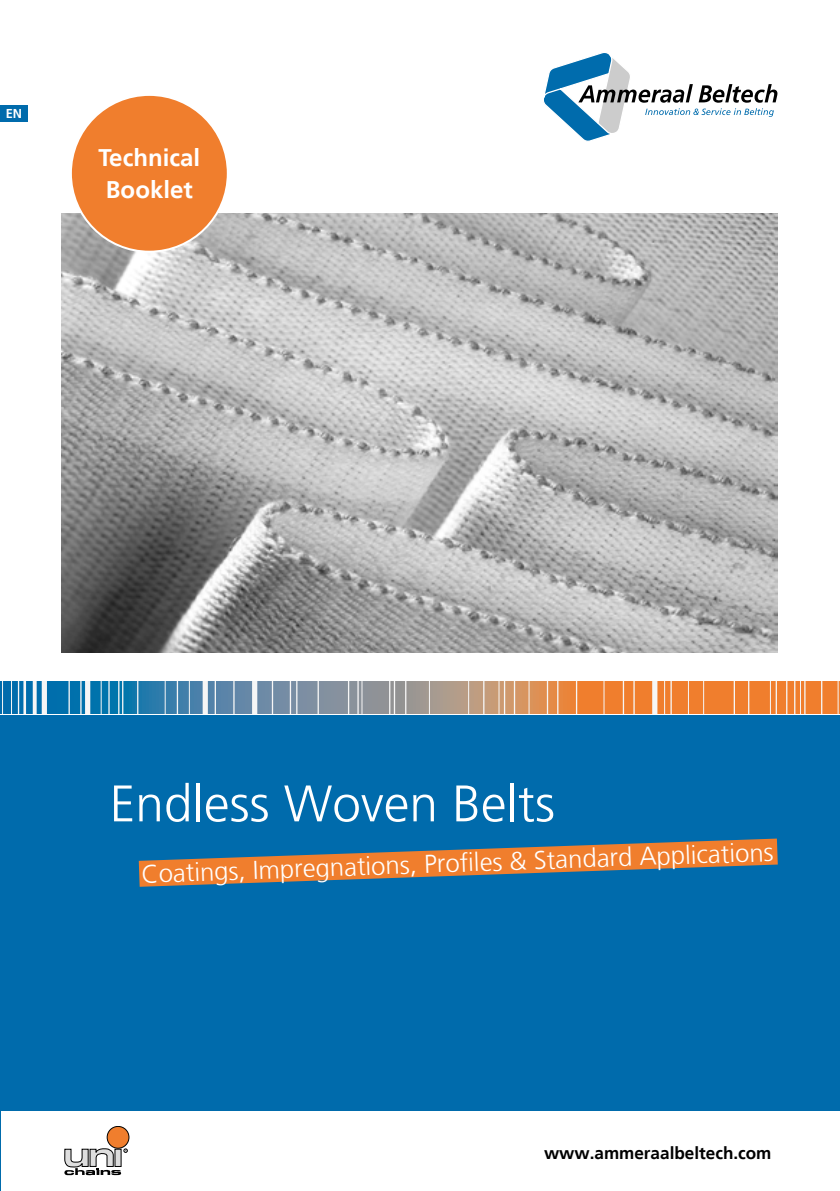
<style>
.page{position:relative;width:840px;height:1191px;background:#fff}
.page>*{position:absolute;margin:0;border:0;box-sizing:border-box;transform-origin:0 0}
.t1{font:300 51.4px "Frutiger LT";color:#fff}
.t2{font:300 25.6px "Frutiger LT";color:#fff}
.t3{font:700 24px/32px "Frutiger LT";color:#fff;text-align:center}
.t4{font:700 17.2px "Frutiger LT";color:#000}
.t5{font:700 12.8px "Frutiger LT";color:#fff}
</style>
<div class="page">
<hr style="left:0;top:1110px;width:1px;height:81px;background:#006bac">
<div style="left:0;top:105px;width:28px;height:17px;background:#006bac"></div>
<div style="left:107px;top:1126px;width:22px;height:22px;background:#f07e2d;border-radius:50%"></div>
<div style="left:107px;top:1126px;width:22px;height:22px;border:1px solid #000;border-radius:50%"></div>
<svg style="left:64px;top:1147px;width:63px;height:28px"></svg>
<div style="left:115px;top:1149px;width:6px;height:17px;background:#dcdcdc"></div>
<svg style="left:544px;top:53px;width:233px;height:88px"></svg>
<div style="left:1px;top:715px;width:838px;height:395px;background:#006bac"></div>
<svg style="left:1px;top:681px;width:838px;height:32px;background:#9a8879"></svg>
<hr style="left:11px;top:681px;width:1px;height:32px;background:#f6f6f6">
<hr style="left:23px;top:681px;width:3px;height:32px;background:#f6f6f6">
<div style="left:85px;top:681px;width:5px;height:32px;background:#f6f6f6"></div>
<div style="left:202px;top:681px;width:6px;height:32px;background:#f6f6f6"></div>
<div style="left:252px;top:681px;width:5px;height:32px;background:#f6f6f6"></div>
<svg style="left:33px;top:681px;width:4px;height:32px"></svg>
<hr style="left:2px;top:681px;width:1px;height:32px;background:#f6f6f6">
<hr style="left:18px;top:681px;width:1px;height:32px;background:#f6f6f6">
<div style="left:42px;top:681px;width:5px;height:32px;background:#f6f6f6"></div>
<hr style="left:68px;top:681px;width:2px;height:32px;background:#f6f6f6">
<hr style="left:80px;top:681px;width:1px;height:32px;background:#f6f6f6">
<hr style="left:108px;top:681px;width:2px;height:32px;background:#f6f6f6">
<hr style="left:118px;top:681px;width:1px;height:32px;background:#f6f6f6">
<hr style="left:122px;top:681px;width:1px;height:32px;background:#f6f6f6">
<hr style="left:137px;top:681px;width:1px;height:32px;background:#f6f6f6">
<hr style="left:177px;top:681px;width:1px;height:32px;background:#f6f6f6">
<hr style="left:214px;top:681px;width:2px;height:32px;background:#f6f6f6">
<hr style="left:233px;top:681px;width:1px;height:32px;background:#f6f6f6">
<hr style="left:272px;top:681px;width:1px;height:32px;background:#f6f6f6">
<hr style="left:289px;top:681px;width:2px;height:32px;background:#f6f6f6">
<hr style="left:296px;top:681px;width:1px;height:32px;background:#f6f6f6">
<hr style="left:348px;top:681px;width:1px;height:32px;background:#f6f6f6">
<hr style="left:357px;top:681px;width:1px;height:32px;background:#f6f6f6">
<hr style="left:389px;top:681px;width:1px;height:32px;background:#f6f6f6">
<hr style="left:393px;top:681px;width:2px;height:32px;background:#f6f6f6">
<hr style="left:405px;top:681px;width:1px;height:32px;background:#f6f6f6">
<hr style="left:483px;top:681px;width:1px;height:32px;background:#f6f6f6">
<hr style="left:503px;top:681px;width:2px;height:32px;background:#f6f6f6">
<hr style="left:513px;top:681px;width:2px;height:32px;background:#f6f6f6">
<hr style="left:546px;top:681px;width:2px;height:32px;background:#f6f6f6">
<hr style="left:557px;top:681px;width:1px;height:32px;background:#f6f6f6">
<hr style="left:575px;top:681px;width:2px;height:32px;background:#f6f6f6">
<hr style="left:622px;top:681px;width:1px;height:32px;background:#f6f6f6">
<hr style="left:633px;top:681px;width:1px;height:32px;background:#f6f6f6">
<hr style="left:670px;top:681px;width:1px;height:32px;background:#f6f6f6">
<hr style="left:733px;top:681px;width:1px;height:32px;background:#f6f6f6">
<hr style="left:747px;top:681px;width:2px;height:32px;background:#f6f6f6">
<hr style="left:775px;top:681px;width:1px;height:32px;background:#f6f6f6">
<hr style="left:785px;top:681px;width:2px;height:32px;background:#f6f6f6">
<hr style="left:793px;top:681px;width:2px;height:32px;background:#f6f6f6">
<hr style="left:803px;top:681px;width:2px;height:32px;background:#f6f6f6">
<hr style="left:820px;top:681px;width:1px;height:32px;background:#f6f6f6">
<hr style="left:361px;top:681px;width:1px;height:32px;background:#f6f6f6">
<hr style="left:837px;top:681px;width:1px;height:32px;background:#f6f6f6">
<hr style="left:839px;top:681px;width:1px;height:32px;background:#f6f6f6">
<hr style="left:429px;top:681px;width:1px;height:32px;background:#f6f6f6">
<hr style="left:468px;top:681px;width:1px;height:32px;background:#f6f6f6">
<hr style="left:528px;top:681px;width:1px;height:32px;background:#f6f6f6">
<hr style="left:603px;top:681px;width:1px;height:32px;background:#f6f6f6">
<hr style="left:664px;top:681px;width:1px;height:32px;background:#f6f6f6">
<hr style="left:687px;top:681px;width:1px;height:32px;background:#f6f6f6">
<hr style="left:703px;top:681px;width:1px;height:32px;background:#f6f6f6">
<hr style="left:769px;top:681px;width:1px;height:32px;background:#f6f6f6">
<hr style="left:799px;top:681px;width:1px;height:32px;background:#f6f6f6">
<svg style="left:651px;top:681px;width:6px;height:32px"></svg>
<hr style="left:498px;top:681px;width:1px;height:32px;background:#f6f6f6">
<hr style="left:317px;top:681px;width:2px;height:32px;background:#f6f6f6">
<hr style="left:101px;top:681px;width:1px;height:32px;background:#f6f6f6">
<hr style="left:165px;top:681px;width:1px;height:32px;background:#f6f6f6">
<hr style="left:189px;top:681px;width:1px;height:32px;background:#f6f6f6">
<img style="left:62px;top:213px;width:714px;height:439px">
<svg style="left:139px;top:838px;width:638px;height:48px"></svg>
<div style="left:71px;top:95px;width:157px;height:157px;background:#f07e2d;border-radius:50%"></div>
<p class="t5" style="left:6px;top:106px;width:18px">EN</p>
<p class="t3" style="left:99px;top:142px;width:103px">Technical<br>Booklet</p>
<h1 class="t1" style="left:110px;top:774px;width:446px">Endless Woven Belts</h1>
<p class="t2" style="left:141px;top:859px;width:633px;rotate:-2deg">Coatings, Impregnations, Profiles &amp; Standard Applications</p>
<p class="t4" style="left:543px;top:1142px;width:229px">www.ammeraalbeltech.com</p>
</div>
